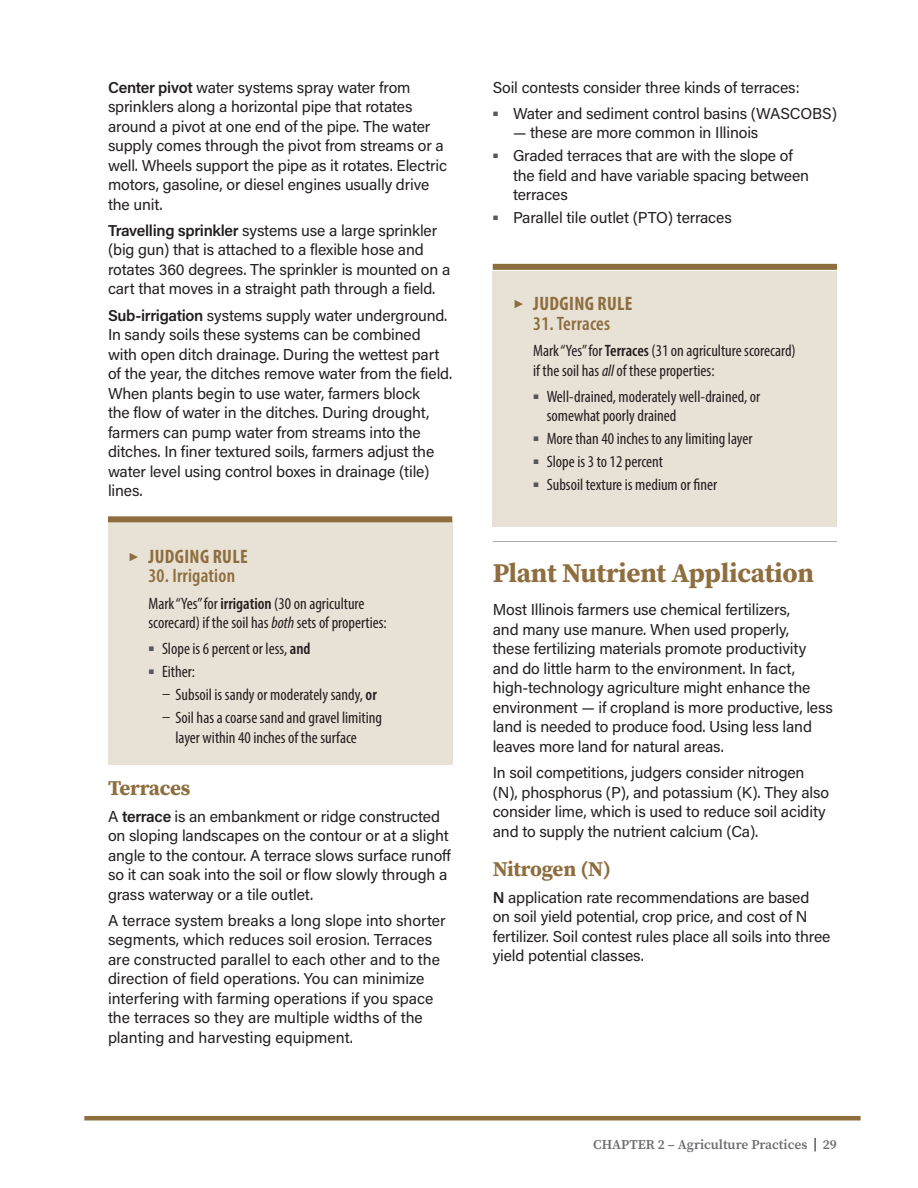
<style>
.page{position:relative;width:918px;height:1188px;background:#fff}
.page>*{position:absolute;margin:0;border:0;box-sizing:border-box;transform-origin:0 0}
.t1{font:700 27px "Source Serif Pro";letter-spacing:-.01em;color:#8e6e3e}
.t2{font:700 21px "Source Serif Pro";letter-spacing:-.01em;color:#8e6e3e}
.JR-Heading{font:700 condensed 19.5px "Myriad Pro";letter-spacing:.02em;color:#8e6e3e}
.JR-Heading-2{font:600 condensed 19.5px "Myriad Pro";letter-spacing:.01em;color:#8e6e3e}
.JR-body{font:condensed 16.5px/19.5px "Myriad Pro";color:#231f20}
.Body{font:15.75px/19.5px "Acumin Pro";letter-spacing:-.01em;color:#231f20}
.t3{font:600 13.5px "Source Serif Pro";color:#6c6d70}
.s1{font-weight:600}
.s2{font-family:"Arial";font-stretch:normal;font-size:11.7px}
.s3{font-style:italic}
.s4{color:#231f20}
</style>
<div class="page">
<hr style="left:84px;top:1116px;width:777px;height:4px;background:#8e6e3e">
<div style="left:108px;top:519px;width:344px;height:246px;background:#e8e1d5"></div>
<div style="left:493px;top:272px;width:344px;height:255px;background:#e8e1d5"></div>
<div style="left:108px;top:516px;width:344px;height:6px;background:#8e6e3e"></div>
<div style="left:493px;top:264px;width:344px;height:6px;background:#8e6e3e"></div>
<hr style="left:493px;top:541px;width:344px;height:1px;background:#a8a9ad">
<p class="Body" style="left:108px;top:77px;width:341px"><span class="s1">Center pivot</span> water systems spray water from sprinklers along a horizontal pipe that rotates around a pivot at one end of the pipe. The water supply comes through the pivot from streams or a well. Wheels support the pipe as it rotates. Electric motors, gasoline, or diesel engines usually drive the unit.</p>
<p class="Body" style="left:108px;top:220px;width:344px"><span class="s1">Travelling sprinkler</span> systems use a large sprinkler (big gun) that is attached to a flexible hose and rotates 360 degrees. The sprinkler is mounted on a cart that moves in a straight path through a field.</p>
<p class="Body" style="left:108px;top:305px;width:346px"><span class="s1">Sub-irrigation</span> systems supply water underground.<br>In sandy soils these systems can be combined with open ditch drainage. During the wettest part of the year, the ditches remove water from the field.<br>When plants begin to use water, farmers block<br>the flow of water in the ditches. During drought, farmers can pump water from streams into the ditches. In finer textured soils, farmers adjust the water level using control boxes in drainage (tile) lines.</p>
<p class="JR-Heading" style="left:128px;top:544px;width:121px"><span class="s2">►</span> JUDGING RULE</p>
<p class="JR-Heading-2" style="left:148px;top:564px;width:88px">30. Irrigation</p>
<p class="JR-body" style="left:148px;top:593px;width:240px">Mark “Yes” for <span class="s1">irrigation</span> (30 on agriculture scorecard) if the soil has <span class="s3">both</span> sets of properties:</p>
<p class="JR-body" style="left:148px;top:639px;width:164px"><sup>■</sup> Slope is 6 percent or less, <span class="s1">and</span></p>
<p class="JR-body" style="left:148px;top:662px;width:48px"><sup>■</sup> Either:</p>
<p class="JR-body" style="left:162px;top:685px;width:216px">ū Subsoil is sandy or moderately sandy, <span class="s1">or</span></p>
<p class="JR-body" style="left:175px;top:708px;width:208px;text-indent:-13px">ū Soil has a coarse sand and gravel limiting layer within 40 inches of the surface</p>
<h2 class="t2" style="left:108px;top:774px;width:84px">Terraces</h2>
<p class="Body" style="left:108px;top:806px;width:345px">A <span class="s1">terrace</span> is an embankment or ridge constructed on sloping landscapes on the contour or at a slight angle to the contour. A terrace slows surface runoff so it can soak into the soil or flow slowly through a grass waterway or a tile outlet.</p>
<p class="Body" style="left:108px;top:910px;width:339px">A terrace system breaks a long slope into shorter segments, which reduces soil erosion. Terraces are constructed parallel to each other and to the direction of field operations. You can minimize interfering with farming operations if you space the terraces so they are multiple widths of the planting and harvesting equipment.</p>
<p class="Body" style="left:493px;top:77px;width:309px">Soil contests consider three kinds of terraces:</p>
<p class="Body" style="left:493px;top:103px;width:346px"><sup>■</sup> Water and sediment control basins (WASCOBS)</p>
<p class="Body" style="left:513px;top:122px;width:247px">— these are more common in Illinois</p>
<p class="Body" style="left:513px;top:145px;width:298px;text-indent:-20px"><sup>■</sup> Graded terraces that are with the slope of the field and have variable spacing between terraces</p>
<p class="Body" style="left:493px;top:207px;width:241px"><sup>■</sup> Parallel tile outlet (PTO) terraces</p>
<p class="JR-Heading" style="left:513px;top:292px;width:121px"><span class="s2">►</span> JUDGING RULE</p>
<p class="JR-Heading-2" style="left:533px;top:311px;width:78px">31. Terraces</p>
<p class="JR-body" style="left:533px;top:341px;width:264px">Mark “Yes” for <span class="s1">Terraces</span> (31 on agriculture scorecard) if the soil has <span class="s3">all</span> of these properties:</p>
<p class="JR-body" style="left:547px;top:386px;width:215px;text-indent:-14px"><sup>■</sup> Well-drained, moderately well-drained, or somewhat poorly drained</p>
<p class="JR-body" style="left:533px;top:429px;width:221px"><sup>■</sup> More than 40 inches to any limiting layer</p>
<p class="JR-body" style="left:533px;top:452px;width:131px"><sup>■</sup> Slope is 3 to 12 percent</p>
<p class="JR-body" style="left:533px;top:475px;width:185px"><sup>■</sup> Subsoil texture is medium or finer</p>
<h1 class="t1" style="left:493px;top:555px;width:323px">Plant Nutrient Application</h1>
<p class="Body" style="left:493px;top:599px;width:342px">Most Illinois farmers use chemical fertilizers,<br>and many use manure. When used properly,<br>these fertilizing materials promote productivity and do little harm to the environment. In fact, high-technology agriculture might enhance the environment — if cropland is more productive, less land is needed to produce food. Using less land leaves more land for natural areas.</p>
<p class="Body" style="left:493px;top:762px;width:338px">In soil competitions, judgers consider nitrogen (N), phosphorus (P), and potassium (K). They also consider lime, which is used to reduce soil acidity and to supply the nutrient calcium (Ca).</p>
<h2 class="t2" style="left:493px;top:855px;width:120px">Nitrogen (N)</h2>
<p class="Body" style="left:493px;top:887px;width:339px"><span class="s1">N</span> application rate recommendations are based on soil yield potential, crop price, and cost of N fertilizer. Soil contest rules place all soils into three yield potential classes.</p>
<p class="t3" style="left:593px;top:1135px;width:245px">CHAPTER 2 – Agriculture Practices <span class="s4">|</span> 29</p>
</div>
